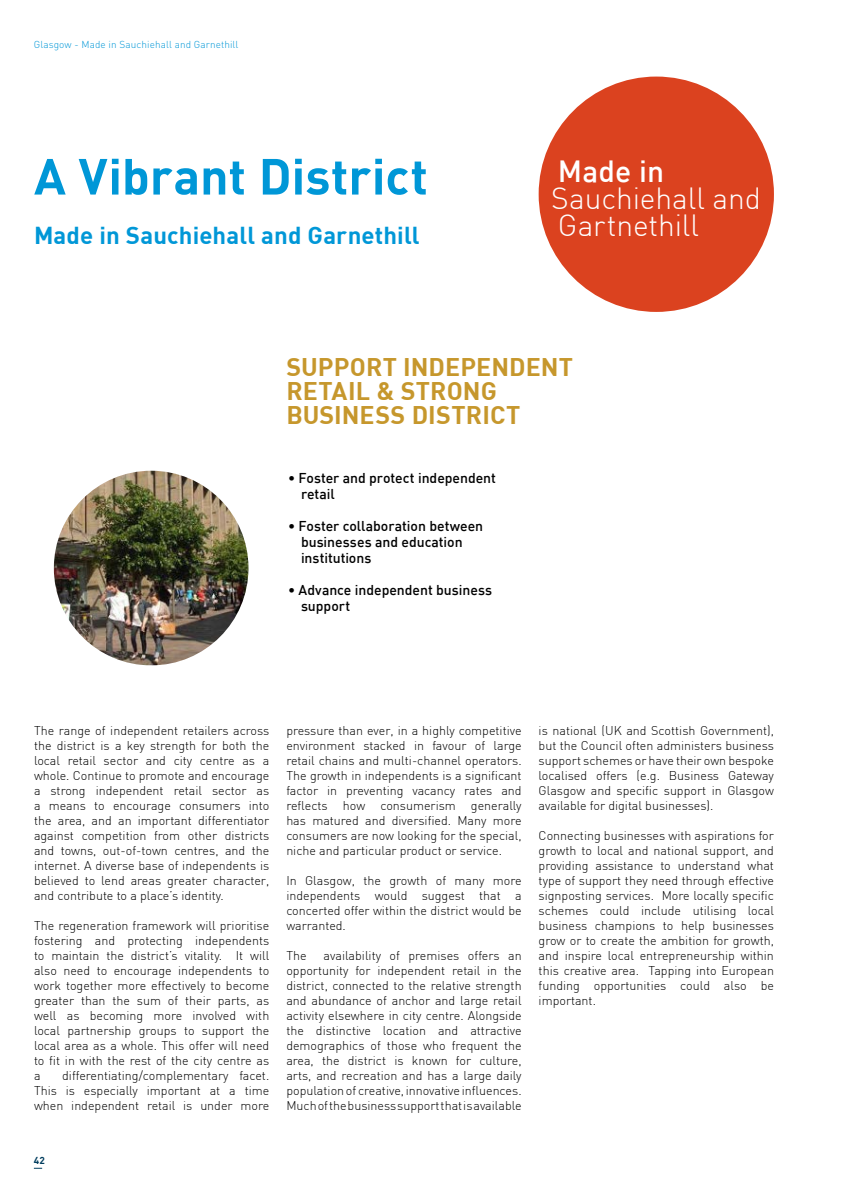
<style>
.page{position:relative;width:842px;height:1191px;background:#fff}
.page>*{position:absolute;margin:0;border:0;box-sizing:border-box;transform-origin:0 0}
.t1{font:700 50px "DIN";color:#0097d7}
.t2{font:300 30px/27px "DIN";letter-spacing:-.005em;color:#fff}
.t3{font:300 30px/27px "Sentinel";letter-spacing:.01em;color:#fff}
.t4{font:700 25px/24.3px "DIN";letter-spacing:.005em;color:#c6972c}
.t5{font:700 24px "DIN";letter-spacing:.005em;color:#0097d7}
.t6{font:500 14px/16px "DIN";color:#000}
.t7{font:300 12.5px/15px "DIN";color:#000;text-align:justify}
.t8{font:300 10px "DINOT";letter-spacing:.01em;color:#0097d7}
.t9{font:700 10px "DINOT";color:#003d5e}
.s1{font-weight:500}
</style>
<div class="page">
<img style="left:54px;top:471px;width:194px;height:194px;border-radius:97px">
<div style="left:539px;top:77px;width:235px;height:235px;background:#db421f;border-radius:50%"></div>
<p class="t8" style="left:34px;top:38px;width:206px">Glasgow - Made in Sauchiehall and Garnethill</p>
<h1 class="t1" style="left:34px;top:144px;width:395px">A Vibrant District</h1>
<h1 class="t5" style="left:34px;top:220px;width:387px">Made in Sauchiehall and Garnethill</h1>
<p class="t3" style="left:562px;top:147px;width:188px">Made in<br>Sauchiehall and Garnethill</p>
<p class="t2" style="left:551px;top:158px;width:212px"><span class="s1">Made in<br></span>Sauchiehall and<br>Gartnethill</p>
<p class="t4" style="left:286px;top:353px;width:288px">SUPPORT INDEPENDENT<br>RETAIL &amp; STRONG<br>BUSINESS DISTRICT</p>
<p class="t6" style="left:301px;top:469px;width:196px;text-indent:-13px">• Foster and protect independent retail</p>
<p class="t6" style="left:301px;top:517px;width:184px;text-indent:-13px">• Foster collaboration between businesses and education institutions</p>
<p class="t6" style="left:301px;top:581px;width:193px;text-indent:-13px">• Advance independent business support</p>
<p class="t7" style="left:34px;top:723px;width:237px">The range of independent retailers across the district is a key strength for both the local retail sector and city centre as a whole. Continue to promote and encourage a strong independent retail sector as a means to encourage consumers into the area, and an important differentiator against competition from other districts and towns, out-of-town centres, and the internet. A diverse base of independents is believed to lend areas greater character, and contribute to a place’s identity.</p>
<p class="t7" style="left:34px;top:918px;width:237px">The regeneration framework will prioritise fostering and protecting independents to maintain the district’s vitality. It will also need to encourage independents to work together more effectively to become greater than the sum of their parts, as well as becoming more involved with local partnership groups to support the local area as a whole. This offer will need to fit in with the rest of the city centre as a</p>
<p class="t7" style="left:34px;top:1068px;width:237px;text-indent:28px">differentiating/complementary facet.<br>This is especially important at a time when independent retail is under more</p>
<p class="t7" style="left:286px;top:723px;width:237px">pressure than ever, in a highly competitive environment stacked in favour of large retail chains and multi-channel operators.<br>The growth in independents is a significant factor in preventing vacancy rates and reflects how consumerism generally has matured and diversified. Many more consumers are now looking for the special, niche and particular product or service.</p>
<p class="t7" style="left:286px;top:873px;width:237px">In Glasgow, the growth of many more independents would suggest that a concerted offer within the district would be warranted.</p>
<p class="t7" style="left:286px;top:948px;width:22px">The</p>
<p class="t7" style="left:286px;top:948px;width:237px;text-indent:37px">availability of premises offers an opportunity for independent retail in the district, connected to the relative strength and abundance of anchor and large retail activity elsewhere in city centre. Alongside the distinctive location and attractive demographics of those who frequent the area, the district is known for culture, arts, and recreation and has a large daily population of creative, innovative influences.<br>Much of the business support that is available</p>
<p class="t9" style="left:34px;top:1153px;width:12px">42</p>
<p class="t7" style="left:539px;top:723px;width:237px">is national (UK and Scottish Government), but the Council often administers business support schemes or have their own bespoke localised offers (e.g. Business Gateway Glasgow and specific support in Glasgow available for digital businesses).</p>
<p class="t7" style="left:539px;top:828px;width:237px">Connecting businesses with aspirations for growth to local and national support, and providing assistance to understand what type of support they need through effective signposting services. More locally specific schemes could include utilising local business champions to help businesses grow or to create the ambition for growth, and inspire local entrepreneurship within this creative area. Tapping into European funding opportunities could also be important.</p>
</div>
